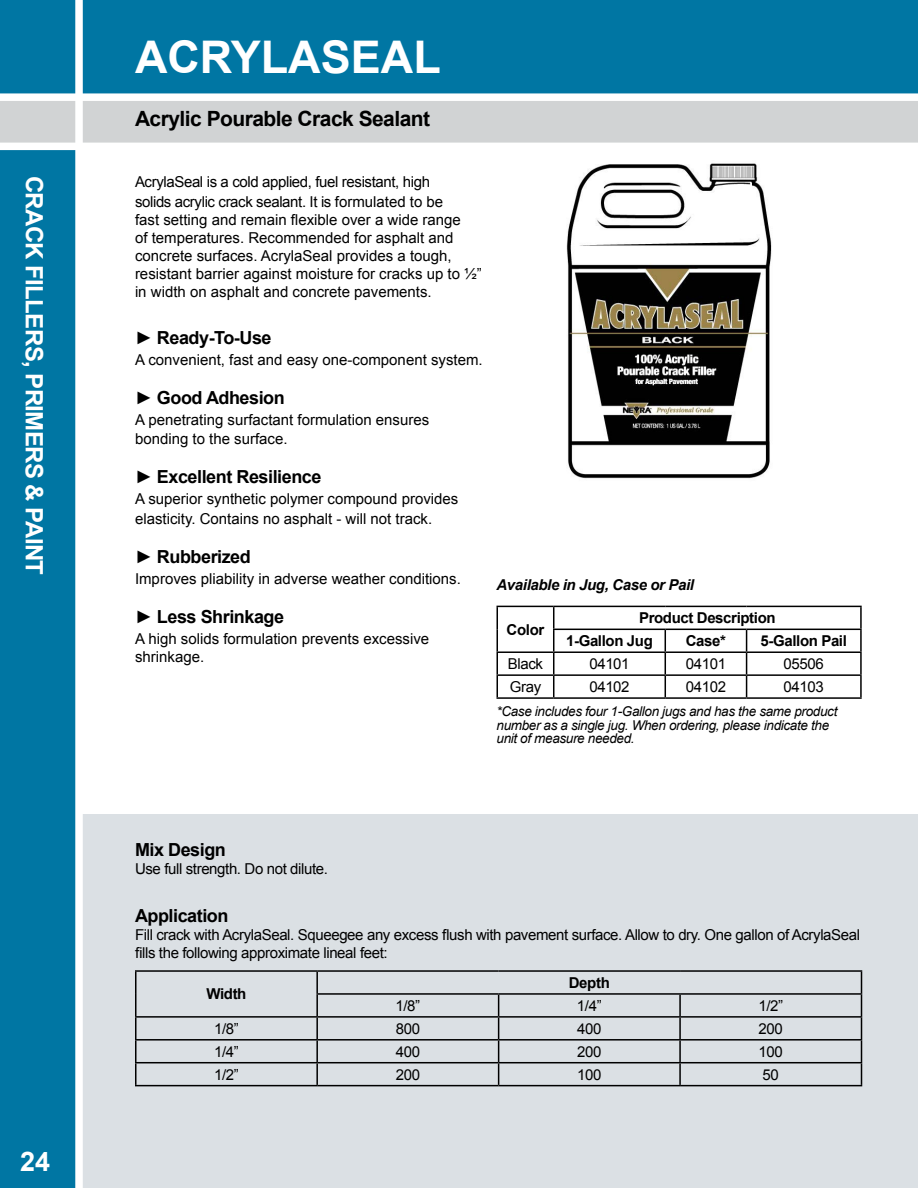
<style>
.page{position:relative;width:918px;height:1188px;background:#fff}
.page>*{position:absolute;margin:0;border:0;box-sizing:border-box;transform-origin:0 0}
.t1{font:700 45px "Arial";color:#fff}
.t2{font:700 27px "Arial";color:#fff}
.t3{font:700 24px "Arial";letter-spacing:-.025em;color:#fffffe}
.t4{font:700 21px "Arial";letter-spacing:-.025em;color:#000}
.t5{font:700 18px "Arial";letter-spacing:-.025em;color:#000}
.t6{font:15px/18px "Arial";color:#000}
.t7{font:15px/18px "Arial";letter-spacing:-.025em;color:#000}
.t8{font:700 15px/23px "Arial";letter-spacing:-.025em;color:#000}
.t9{font:italic 700 15px "Arial";letter-spacing:-.025em;color:#000}
.t10{font:italic 13.5px/13.5px "Arial";letter-spacing:-.025em;color:#000}
</style>
<div class="page">
<div style="left:79px;top:0;width:839px;height:98px;background:#0076a3"></div>
<div style="left:0;top:814px;width:918px;height:374px;background:#dbe0e4"></div>
<div style="left:0;top:0;width:79px;height:1188px;background:#0076a3"></div>
<div style="left:0;top:98px;width:918px;height:49px;background:#d1d3d4"></div>
<div style="left:75px;top:0;width:8px;height:1188px;background:#fff"></div>
<div style="left:0;top:93px;width:918px;height:8px;background:#fff"></div>
<div style="left:0;top:143px;width:918px;height:7px;background:#fff"></div>
<hr style="left:135px;top:970px;width:182px;height:2px;background:#000">
<hr style="left:317px;top:970px;width:182px;height:2px;background:#000">
<hr style="left:316px;top:972px;width:2px;height:21px;background:#000">
<hr style="left:499px;top:970px;width:181px;height:2px;background:#000">
<hr style="left:680px;top:970px;width:182px;height:2px;background:#000">
<hr style="left:316px;top:993px;width:183px;height:2px;background:#000">
<hr style="left:316px;top:995px;width:2px;height:21px;background:#000">
<hr style="left:499px;top:993px;width:181px;height:2px;background:#000">
<hr style="left:680px;top:993px;width:182px;height:2px;background:#000">
<hr style="left:679px;top:995px;width:2px;height:21px;background:#000">
<hr style="left:135px;top:1016px;width:182px;height:2px;background:#000">
<hr style="left:317px;top:1016px;width:182px;height:2px;background:#000">
<hr style="left:316px;top:1018px;width:2px;height:21px;background:#000">
<hr style="left:499px;top:1016px;width:181px;height:2px;background:#000">
<hr style="left:680px;top:1016px;width:182px;height:2px;background:#000">
<hr style="left:679px;top:1018px;width:2px;height:21px;background:#000">
<hr style="left:135px;top:1039px;width:182px;height:2px;background:#000">
<hr style="left:317px;top:1039px;width:182px;height:2px;background:#000">
<hr style="left:316px;top:1041px;width:2px;height:21px;background:#000">
<hr style="left:499px;top:1039px;width:181px;height:2px;background:#000">
<hr style="left:680px;top:1039px;width:182px;height:2px;background:#000">
<hr style="left:679px;top:1041px;width:2px;height:21px;background:#000">
<hr style="left:135px;top:1062px;width:182px;height:1px;background:#000">
<svg style="left:135px;top:972px;width:1px;height:113px"></svg>
<hr style="left:317px;top:1062px;width:182px;height:1px;background:#000">
<hr style="left:316px;top:1063px;width:2px;height:22px;background:#000">
<hr style="left:499px;top:1062px;width:181px;height:1px;background:#000">
<svg style="left:498px;top:995px;width:1px;height:90px"></svg>
<hr style="left:680px;top:1062px;width:182px;height:1px;background:#000">
<hr style="left:679px;top:1063px;width:2px;height:22px;background:#000">
<svg style="left:861px;top:972px;width:1px;height:113px"></svg>
<hr style="left:135px;top:1085px;width:182px;height:1px;background:#000">
<hr style="left:317px;top:1085px;width:182px;height:1px;background:#000">
<hr style="left:499px;top:1085px;width:181px;height:1px;background:#000">
<hr style="left:680px;top:1085px;width:182px;height:1px;background:#000">
<hr style="left:496px;top:606px;width:58px;height:1px;background:#000">
<hr style="left:496px;top:607px;width:2px;height:22px;background:#000">
<hr style="left:554px;top:606px;width:111px;height:1px;background:#000">
<hr style="left:665px;top:606px;width:82px;height:1px;background:#000">
<hr style="left:747px;top:606px;width:115px;height:1px;background:#000">
<hr style="left:860px;top:607px;width:2px;height:22px;background:#000">
<hr style="left:496px;top:629px;width:2px;height:22px;background:#000">
<hr style="left:553px;top:629px;width:112px;height:1px;background:#000">
<hr style="left:665px;top:629px;width:82px;height:1px;background:#000">
<hr style="left:747px;top:629px;width:115px;height:1px;background:#000">
<hr style="left:860px;top:630px;width:2px;height:21px;background:#000">
<hr style="left:496px;top:651px;width:58px;height:2px;background:#000">
<hr style="left:496px;top:653px;width:2px;height:21px;background:#000">
<hr style="left:554px;top:651px;width:111px;height:2px;background:#000">
<hr style="left:665px;top:651px;width:82px;height:2px;background:#000">
<hr style="left:747px;top:651px;width:115px;height:2px;background:#000">
<hr style="left:860px;top:653px;width:2px;height:21px;background:#000">
<hr style="left:496px;top:674px;width:58px;height:2px;background:#000">
<hr style="left:496px;top:676px;width:2px;height:21px;background:#000">
<hr style="left:554px;top:674px;width:111px;height:2px;background:#000">
<svg style="left:553px;top:607px;width:1px;height:90px"></svg>
<hr style="left:665px;top:674px;width:82px;height:2px;background:#000">
<svg style="left:665px;top:630px;width:1px;height:67px"></svg>
<hr style="left:747px;top:674px;width:115px;height:2px;background:#000">
<svg style="left:746px;top:630px;width:1px;height:67px"></svg>
<hr style="left:860px;top:676px;width:2px;height:21px;background:#000">
<hr style="left:496px;top:697px;width:58px;height:2px;background:#000">
<hr style="left:554px;top:697px;width:111px;height:2px;background:#000">
<hr style="left:665px;top:697px;width:82px;height:2px;background:#000">
<hr style="left:747px;top:697px;width:115px;height:2px;background:#000">
<img style="left:566px;top:163px;width:206px;height:316px">
<h3 class="t3" style="left:50px;top:176px;width:401px;rotate:90deg">CRACK FILLERS, PRIMERS &amp; PAINT</h3>
<h2 class="t2" style="left:20px;top:1143px;width:32px">24</h2>
<h1 class="t1" style="left:135px;top:27px;width:307px">ACRYLASEAL</h1>
<h3 class="t4" style="left:135px;top:105px;width:297px">Acrylic Pourable Crack Sealant</h3>
<p class="t7" style="left:135px;top:172px;width:310px;line-height:19.5px">AcrylaSeal is a cold applied, fuel resistant, high solids acrylic crack sealant. It is formulated to be</p>
<p class="t6" style="left:135px;top:211px;width:348px">fast setting and remain flexible over a wide range<br>of temperatures. Recommended for asphalt and concrete surfaces. AcrylaSeal provides a tough, resistant barrier against moisture for cracks up to ½” in width on asphalt and concrete pavements.</p>
<p class="t5" style="left:135px;top:326px;width:138px">► Ready-To-Use</p>
<p class="t6" style="left:135px;top:351px;width:349px">A convenient, fast and easy one-component system.</p>
<p class="t5" style="left:135px;top:386px;width:151px">► Good Adhesion</p>
<p class="t6" style="left:135px;top:410px;width:296px;line-height:19.5px">A penetrating surfactant formulation ensures bonding to the surface.</p>
<p class="t5" style="left:135px;top:465px;width:188px">► Excellent Resilience</p>
<p class="t6" style="left:135px;top:490px;width:325px;line-height:19.5px">A superior synthetic polymer compound provides elasticity. Contains no asphalt - will not track.</p>
<p class="t5" style="left:135px;top:545px;width:117px">► Rubberized</p>
<p class="t6" style="left:135px;top:570px;width:327px">Improves pliability in adverse weather conditions.</p>
<p class="t5" style="left:135px;top:605px;width:151px">► Less Shrinkage</p>
<p class="t6" style="left:135px;top:630px;width:296px">A high solids formulation prevents excessive shrinkage.</p>
<p class="t9" style="left:496px;top:575px;width:199px">Available in Jug, Case or Pail</p>
<p class="t8" style="left:507px;top:618px;width:39px">Color</p>
<p class="t8" style="left:566px;top:607px;width:211px;text-indent:73px">Product Description<br>1-Gallon Jug</p>
<p class="t8" style="left:686px;top:630px;width:42px">Case*</p>
<p class="t8" style="left:761px;top:630px;width:88px">5-Gallon Pail</p>
<p class="t6" style="left:508px;top:655px;width:37px">Black</p>
<p class="t6" style="left:589px;top:655px;width:42px">04101</p>
<p class="t6" style="left:686px;top:655px;width:42px">04101</p>
<p class="t6" style="left:784px;top:655px;width:42px">05506</p>
<p class="t6" style="left:510px;top:678px;width:33px">Gray</p>
<p class="t6" style="left:589px;top:678px;width:42px">04102</p>
<p class="t6" style="left:686px;top:678px;width:42px">04102</p>
<p class="t6" style="left:784px;top:678px;width:42px">04103</p>
<p class="t10" style="left:496px;top:705px;width:342px">*Case includes four 1-Gallon jugs and has the same product number as a single jug. When ordering, please indicate the unit of measure needed.</p>
<p class="t5" style="left:135px;top:838px;width:92px">Mix Design</p>
<p class="t7" style="left:135px;top:860px;width:195px">Use full strength. Do not dilute.</p>
<p class="t5" style="left:135px;top:904px;width:95px">Application</p>
<p class="t7" style="left:135px;top:926px;width:727px">Fill crack with AcrylaSeal. Squeegee any excess flush with pavement surface. Allow to dry. One gallon of AcrylaSeal fills the following approximate lineal feet:</p>
<p class="t8" style="left:206px;top:983px;width:42px">Width</p>
<p class="t8" style="left:569px;top:972px;width:42px">Depth</p>
<p class="t6" style="left:396px;top:997px;width:26px">1/8”</p>
<p class="t6" style="left:577px;top:997px;width:26px">1/4”</p>
<p class="t6" style="left:758px;top:997px;width:26px">1/2”</p>
<p class="t6" style="left:214px;top:1020px;width:26px">1/8”</p>
<p class="t6" style="left:396px;top:1020px;width:26px">800</p>
<p class="t6" style="left:577px;top:1020px;width:26px">400</p>
<p class="t6" style="left:759px;top:1020px;width:26px">200</p>
<p class="t6" style="left:214px;top:1043px;width:26px">1/4”</p>
<p class="t6" style="left:396px;top:1043px;width:26px">400</p>
<p class="t6" style="left:577px;top:1043px;width:26px">200</p>
<p class="t6" style="left:759px;top:1043px;width:26px">100</p>
<p class="t6" style="left:214px;top:1066px;width:26px">1/2”</p>
<p class="t6" style="left:396px;top:1066px;width:26px">200</p>
<p class="t6" style="left:577px;top:1066px;width:26px">100</p>
<p class="t6" style="left:763px;top:1066px;width:18px">50</p>
</div>
